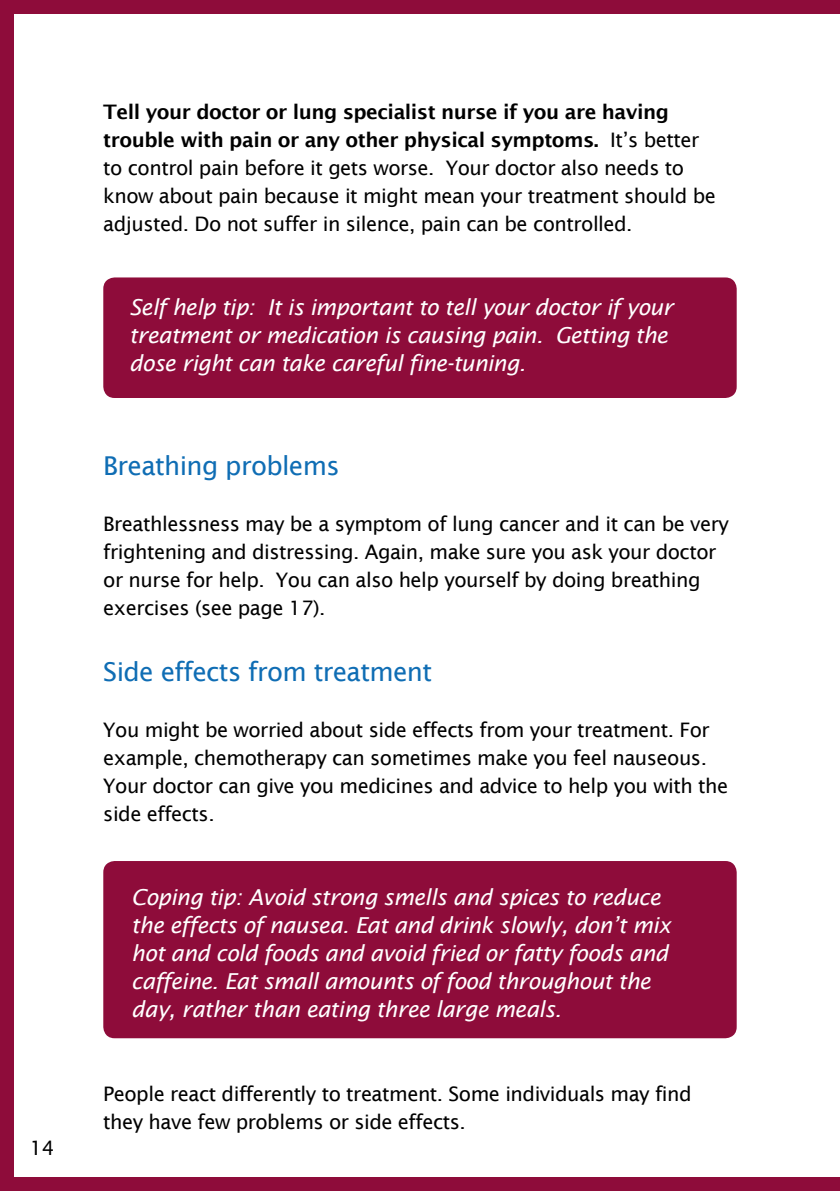
<style>
.page{position:relative;width:840px;height:1191px;background:#fff}
.page>*{position:absolute;margin:0;border:0;box-sizing:border-box;transform-origin:0 0}
.t1{font:26px "Lucida Sans";letter-spacing:-.025em;color:#0f6db4}
.t2{font:italic 22px/28px "Lucida Sans";letter-spacing:-.025em;color:#fff}
.t3{font:20px/28px "Lucida Sans";letter-spacing:-.025em;color:#000}
.s1{font-weight:600}
</style>
<div class="page">
<div style="left:0;top:0;width:839px;height:1191px;background:#8e0c3a"></div>
<div style="left:14px;top:14px;width:825px;height:1162px;background:#fff"></div>
<div style="left:103px;top:861px;width:633px;height:177px;background:#8e0c3a;border-radius:11px"></div>
<div style="left:103px;top:277px;width:633px;height:121px;background:#8e0c3a;border-radius:11px"></div>
<p class="t3" style="left:30px;top:1133px;width:26px">14</p>
<p class="t3" style="left:103px;top:97px;width:614px"><span class="s1">Tell your doctor or lung specialist nurse if you are having trouble with pain or any other physical symptoms.</span> It’s better to control pain before it gets worse. Your doctor also needs to know about pain because it might mean your treatment should be adjusted. Do not suffer in silence, pain can be controlled.</p>
<p class="t2" style="left:129px;top:293px;width:545px">Self help tip: It is important to tell your doctor if your treatment or medication is causing pain. Getting the dose right can take careful fine-tuning.</p>
<h1 class="t1" style="left:103px;top:450px;width:238px">Breathing problems</h1>
<p class="t3" style="left:103px;top:509px;width:626px">Breathlessness may be a symptom of lung cancer and it can be very frightening and distressing. Again, make sure you ask your doctor or nurse for help. You can also help yourself by doing breathing exercises (see page 17).</p>
<h1 class="t1" style="left:103px;top:656px;width:330px">Side effects from treatment</h1>
<p class="t3" style="left:103px;top:715px;width:626px">You might be worried about side effects from your treatment. For example, chemotherapy can sometimes make you feel nauseous.<br>Your doctor can give you medicines and advice to help you with the side effects.</p>
<p class="t2" style="left:131px;top:883px;width:540px">Coping tip: Avoid strong smells and spices to reduce the effects of nausea. Eat and drink slowly, don’t mix hot and cold foods and avoid fried or fatty foods and caffeine. Eat small amounts of food throughout the day, rather than eating three large meals.</p>
<p class="t3" style="left:103px;top:1079px;width:589px">People react differently to treatment. Some individuals may find they have few problems or side effects.</p>
</div>
